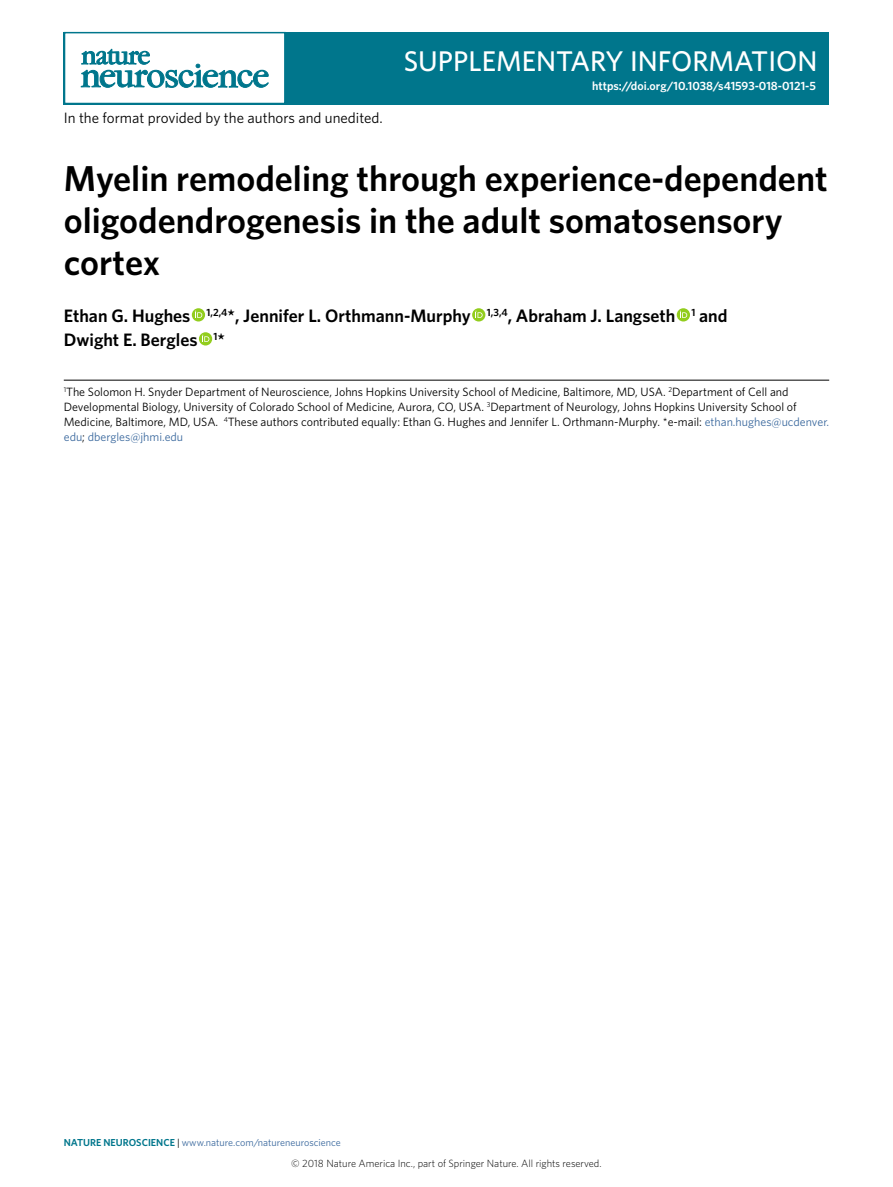
<style>
.page{position:relative;width:893px;height:1187px;background:#fff}
.page>*{position:absolute;margin:0;border:0;box-sizing:border-box;transform-origin:0 0}
.t1{font:600 36px/42px "Whitney";color:#000}
.t2{font:500 30px "Whitney";color:#fff}
.t3{font:500 28.5px "Whitney";color:#fff}
.t4{font:600 18px/24px "Whitney";color:#000}
.t5{font:15px "Whitney";color:#000}
.t6{font:12px/15px "Whitney";color:#000}
.t7{font:600 12px "Whitney";color:#fff}
.t8{font:300 10.5px "Whitney";color:#000}
.t9{font:10.2px "Whitney";color:#3b699e}
.s1{color:#3b699e}
.s2{font-weight:600;color:#00768c}
.s3{color:#000}
</style>
<div class="page">
<div style="left:64px;top:32px;width:765px;height:72px;background:#00768c"></div>
<div style="left:64px;top:32px;width:222px;height:72px;background:#fff;border:2px solid #00768c"></div>
<svg style="left:81px;top:49px;width:188px;height:39px"></svg>
<hr style="left:64px;top:380px;width:765px;height:1px;background:#000">
<div style="left:192px;top:308px;width:13px;height:13px;background:#92cd1d;border-radius:50%"></div>
<svg style="left:195px;top:310px;width:7px;height:8px"></svg>
<svg style="left:472px;top:308px;width:13px;height:13px"></svg>
<svg style="left:475px;top:310px;width:8px;height:8px"></svg>
<div style="left:677px;top:308px;width:13px;height:13px;background:#92cd1d;border-radius:50%"></div>
<svg style="left:680px;top:310px;width:7px;height:8px"></svg>
<svg style="left:199px;top:332px;width:13px;height:13px"></svg>
<svg style="left:202px;top:334px;width:7px;height:8px"></svg>
<p class="t5" style="left:64px;top:108px;width:321px">In the format provided by the authors and unedited.</p>
<h2 class="t2" style="left:690px;top:39px;width:129px">ARTICLES</h2>
<p class="t7" style="left:592px;top:78px;width:225px">https://doi.org/10.1038/s41593-018-0121-5</p>
<h3 class="t3" style="left:404px;top:43px;width:415px">SUPPLEMENTARY INFORMATION</h3>
<h1 class="t1" style="left:64px;top:157px;width:765px">Myelin remodeling through experience-dependent oligodendrogenesis in the adult somatosensory cortex</h1>
<h3 class="t4" style="left:64px;top:303px;width:665px">Ethan G. Hughes <sup>1,2,4</sup>*, Jennifer L. Orthmann-Murphy <sup>1,3,4</sup>, Abraham J. Langseth <sup>1</sup> and<br>Dwight E. Bergles <sup>1</sup>*</h3>
<p class="t6" style="left:64px;top:384px;width:767px"><sup>1</sup>The Solomon H. Snyder Department of Neuroscience, Johns Hopkins University School of Medicine, Baltimore, MD, USA. <sup>2</sup>Department of Cell and Developmental Biology, University of Colorado School of Medicine, Aurora, CO, USA. <sup>3</sup>Department of Neurology, Johns Hopkins University School of Medicine, Baltimore, MD, USA. <sup>4</sup>These authors contributed equally: Ethan G. Hughes and Jennifer L. Orthmann-Murphy. *e-mail: <span class="s1">ethan.hughes@ucdenver. edu</span>; <span class="s1">dbergles@jhmi.edu</span></p>
<p class="t9" style="left:64px;top:1135px;width:279px"><span class="s2">Nature Neuroscience</span> <span class="s3">|</span> www.nature.com/natureneuroscience</p>
<p class="t8" style="left:291px;top:1156px;width:312px">© 2018 Nature America Inc., part of Springer Nature. All rights reserved.</p>
</div>
